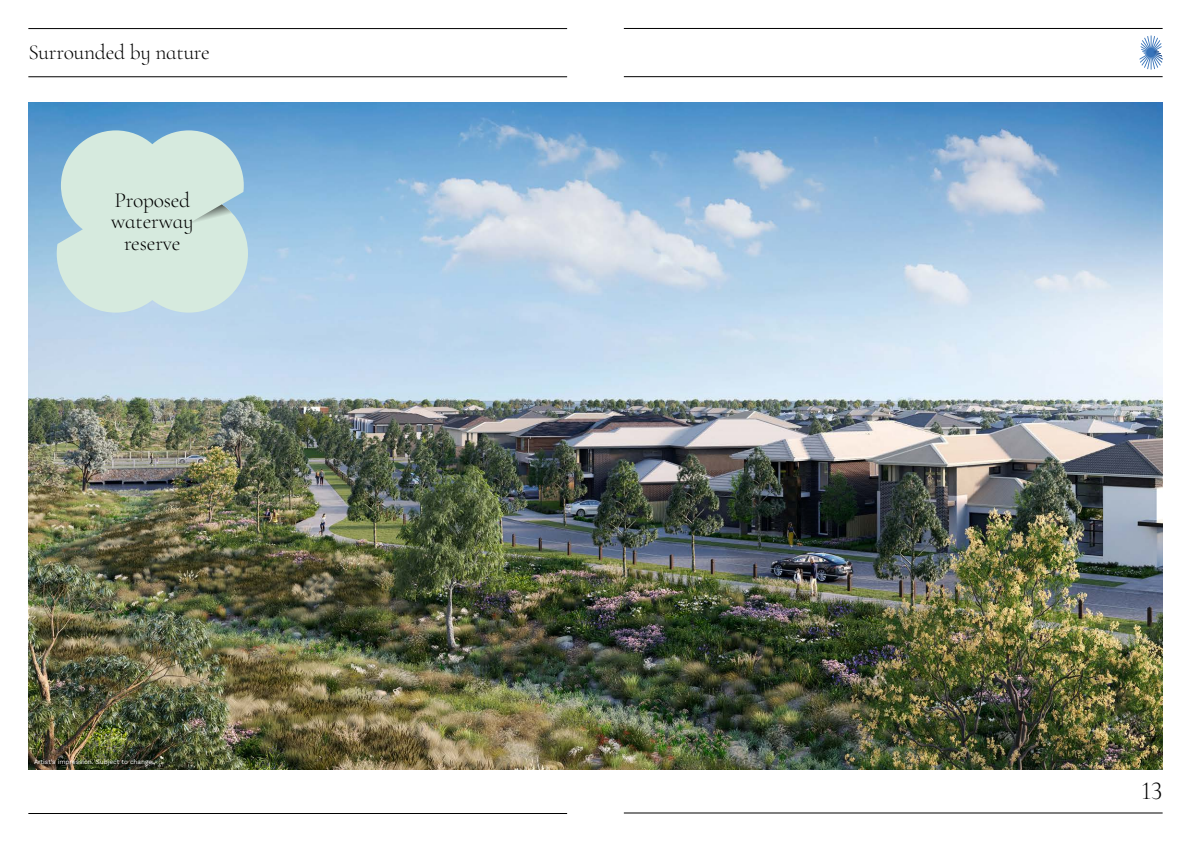
<style>
.page{position:relative;width:1191px;height:842px;background:#fff}
.page>*{position:absolute;margin:0;border:0;box-sizing:border-box;transform-origin:0 0}
.t1{font:300 26px "Cormorant Infant";color:#000}
.t2{font:300 21.5px/21.5px "Cormorant Infant";letter-spacing:-.01em;color:#000;text-align:center}
.t3{font:6.5px "Work Sans";letter-spacing:-.01em;color:#fff}
</style>
<div class="page">
<hr style="left:624px;top:813px;width:538px;height:1px;background:#000">
<svg style="left:1139px;top:36px;width:23px;height:34px"></svg>
<hr style="left:624px;top:28px;width:538px;height:1px;background:#000">
<hr style="left:624px;top:76px;width:538px;height:1px;background:#000">
<hr style="left:28px;top:28px;width:539px;height:1px;background:#000">
<hr style="left:28px;top:77px;width:539px;height:1px;background:#000">
<hr style="left:28px;top:813px;width:539px;height:1px;background:#000">
<img style="left:28px;top:102px;width:1134px;height:668px">
<div style="left:34px;top:759px;width:122px;height:9px;background:#000;opacity:.75"></div>
<svg style="left:57px;top:130px;width:191px;height:183px;background:#cae2dd"></svg>
<p class="t2" style="left:28px;top:42px;width:183px">Surrounded by nature</p>
<p class="t2" style="left:111px;top:189px;width:84px">Proposed waterway reserve</p>
<p class="t3" style="left:34px;top:757px;width:121px">Artist’s impression. Subject to change.</p>
<p class="t1" style="left:1141px;top:775px;width:23px">13</p>
</div>
